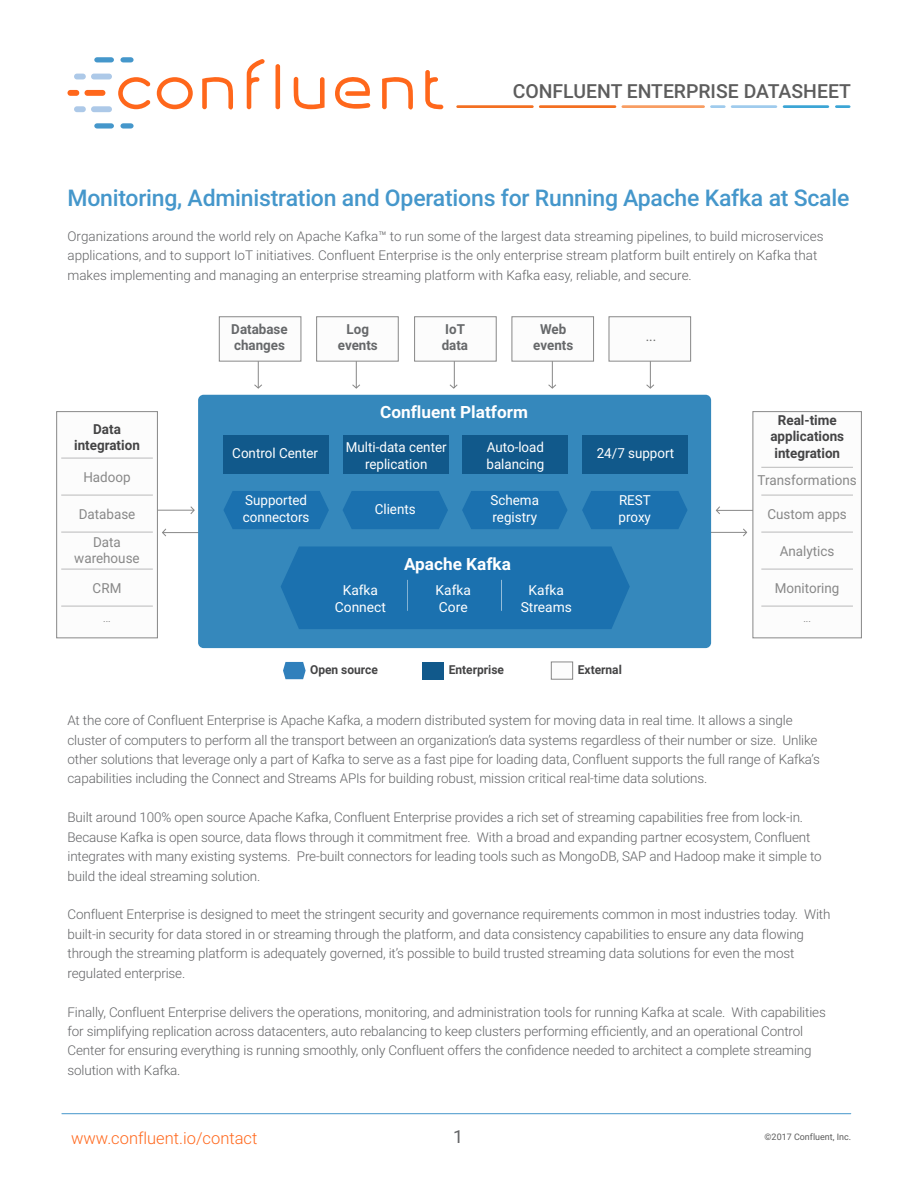
<style>
.page{position:relative;width:918px;height:1188px;background:#fff}
.page>*{position:absolute;margin:0;border:0;box-sizing:border-box;transform-origin:0 0}
.t1{font:500 22.95px "Roboto";letter-spacing:-.01em;color:#4597cb}
.t2{font:500 19.5px "Roboto";color:#5d5d5d}
.t3{font:18px "Roboto";color:#636466}
.t4{font:700 16.95px "Roboto";color:#fff}
.t5{font:300 16.5px "Roboto";color:#ff671b}
.t6{font:13.8px/16.5px "Roboto";color:#fff}
.t7{font:13.8px/27.8px "Roboto";color:#888;text-align:center}
.t8{font:700 13.8px/16.5px "Roboto";color:#444445;text-align:center}
.t9{font:700 13.8px/16.5px "Roboto";color:#66686a;text-align:center}
.t10{font:13.8px "Roboto";color:#6d6e6e}
.t11{font:300 13.5px/19.4px "Roboto";letter-spacing:-.01em;color:#636466}
.t12{font:700 12.3px "Roboto";color:#444445}
.t13{font:9.9px "Roboto";color:#888}
.t14{font:9px "Roboto";color:#5d5d5d}
</style>
<div class="page">
<hr style="left:62px;top:1113px;width:789px;height:1px;background:#4597cb">
<div style="left:68px;top:90px;width:11px;height:6px;background:#ff671b;border-radius:3px"></div>
<div style="left:85px;top:90px;width:20px;height:6px;background:#ff671b;border-radius:3px"></div>
<div style="left:74px;top:74px;width:12px;height:5px;background:#adc9e8;border-radius:3px"></div>
<div style="left:91px;top:74px;width:21px;height:5px;background:#adc9e8;border-radius:3px"></div>
<div style="left:74px;top:106px;width:12px;height:6px;background:#adc9e8;border-radius:3px"></div>
<div style="left:91px;top:106px;width:21px;height:6px;background:#adc9e8;border-radius:3px"></div>
<div style="left:94px;top:57px;width:20px;height:5px;background:#4597cb;border-radius:3px"></div>
<div style="left:120px;top:57px;width:14px;height:5px;background:#4597cb;border-radius:3px"></div>
<div style="left:94px;top:123px;width:20px;height:6px;background:#4597cb;border-radius:3px"></div>
<div style="left:120px;top:123px;width:14px;height:6px;background:#4597cb;border-radius:3px"></div>
<svg style="left:157px;top:77px;width:36px;height:32px"></svg>
<svg style="left:118px;top:77px;width:32px;height:32px"></svg>
<svg style="left:202px;top:77px;width:31px;height:33px"></svg>
<svg style="left:247px;top:59px;width:18px;height:50px"></svg>
<hr style="left:276px;top:64px;width:4px;height:45px;background:#ff671b;border-radius:2px">
<svg style="left:293px;top:77px;width:32px;height:32px"></svg>
<svg style="left:382px;top:77px;width:31px;height:33px"></svg>
<svg style="left:335px;top:77px;width:35px;height:32px"></svg>
<svg style="left:425px;top:70px;width:18px;height:39px"></svg>
<svg style="left:456px;top:105px;width:160px;height:3px"></svg>
<svg style="left:622px;top:105px;width:155px;height:3px"></svg>
<svg style="left:783px;top:105px;width:46px;height:3px"></svg>
<svg style="left:835px;top:105px;width:15px;height:3px"></svg>
<hr style="left:163px;top:532px;width:40px;height:1px;background:#888">
<svg style="left:162px;top:528px;width:5px;height:9px"></svg>
<hr style="left:706px;top:532px;width:41px;height:1px;background:#888">
<svg style="left:743px;top:528px;width:4px;height:9px"></svg>
<div style="left:198px;top:395px;width:513px;height:253px;background:#3588bc;border-radius:5px"></div>
<div style="left:223px;top:436px;width:106px;height:38px;background:#11598b"></div>
<div style="left:343px;top:436px;width:106px;height:38px;background:#11598b"></div>
<div style="left:463px;top:436px;width:105px;height:38px;background:#11598b"></div>
<div style="left:582px;top:436px;width:106px;height:38px;background:#11598b"></div>
<div style="left:281px;top:546px;width:349px;height:83px;background:#1b71af"></div>
<hr style="left:407px;top:580px;width:1px;height:31px;background:#fff">
<hr style="left:501px;top:580px;width:1px;height:31px;background:#fff">
<svg style="left:224px;top:491px;width:105px;height:38px;background:#1d72b0"></svg>
<svg style="left:343px;top:491px;width:105px;height:38px;background:#1d72b0"></svg>
<svg style="left:462px;top:491px;width:105px;height:38px;background:#1d72b0"></svg>
<svg style="left:582px;top:491px;width:105px;height:38px;background:#1d72b0"></svg>
<div style="left:56px;top:411px;width:102px;height:227px;border:1px solid #888"></div>
<hr style="left:61px;top:458px;width:92px;height:1px;background:#b9b9ba">
<hr style="left:61px;top:495px;width:92px;height:1px;background:#b9b9ba">
<hr style="left:61px;top:532px;width:92px;height:1px;background:#b9b9ba">
<hr style="left:61px;top:569px;width:92px;height:1px;background:#b9b9ba">
<hr style="left:61px;top:606px;width:92px;height:1px;background:#b9b9ba">
<div style="left:219px;top:317px;width:82px;height:44px;border:1px solid #888"></div>
<div style="left:609px;top:317px;width:82px;height:44px;border:1px solid #888"></div>
<svg style="left:254px;top:361px;width:8px;height:28px"></svg>
<svg style="left:352px;top:361px;width:9px;height:28px"></svg>
<svg style="left:449px;top:361px;width:9px;height:28px"></svg>
<svg style="left:548px;top:361px;width:9px;height:28px"></svg>
<svg style="left:646px;top:361px;width:9px;height:28px"></svg>
<hr style="left:158px;top:510px;width:36px;height:1px;background:#888">
<svg style="left:190px;top:506px;width:5px;height:8px"></svg>
<hr style="left:716px;top:510px;width:37px;height:1px;background:#888">
<svg style="left:716px;top:506px;width:4px;height:8px"></svg>
<svg style="left:283px;top:662px;width:23px;height:17px"></svg>
<div style="left:422px;top:662px;width:21px;height:17px;background:#11598b"></div>
<div style="left:551px;top:662px;width:22px;height:17px;border:1px solid #888"></div>
<div style="left:753px;top:411px;width:109px;height:227px;border:1px solid #888"></div>
<hr style="left:761px;top:467px;width:92px;height:1px;background:#b9b9ba">
<hr style="left:761px;top:495px;width:92px;height:1px;background:#b9b9ba">
<hr style="left:761px;top:532px;width:92px;height:1px;background:#b9b9ba">
<hr style="left:761px;top:569px;width:92px;height:1px;background:#b9b9ba">
<hr style="left:761px;top:606px;width:92px;height:1px;background:#b9b9ba">
<h2 class="t2" style="left:513px;top:78px;width:340px">CONFLUENT ENTERPRISE DATASHEET</h2>
<h1 class="t1" style="left:68px;top:182px;width:784px">Monitoring, Administration and Operations for Running Apache Kafka at Scale</h1>
<p class="t11" style="left:68px;top:226px;width:758px">Organizations around the world rely on Apache Kafka™ to run some of the largest data streaming pipelines, to build microservices applications, and to support IoT initiatives. Confluent Enterprise is the only enterprise stream platform built entirely on Kafka that makes implementing and managing an enterprise streaming platform with Kafka easy, reliable, and secure.</p>
<p class="t8" style="left:74px;top:420px;width:67px">Data integration</p>
<p class="t7" style="left:83px;top:463px;width:49px">Hadoop</p>
<p class="t7" style="left:79px;top:500px;width:58px">Database<br>Data</p>
<p class="t7" style="left:74px;top:543px;width:67px;line-height:29.7px">warehouse<br>CRM</p>
<p class="t13" style="left:103px;top:612px;width:9px">...</p>
<p class="t9" style="left:231px;top:320px;width:58px;text-align:left">Database changes</p>
<p class="t9" style="left:533px;top:320px;width:41px">Web events</p>
<p class="t9" style="left:338px;top:320px;width:41px">Log events</p>
<p class="t9" style="left:442px;top:320px;width:28px;text-align:left">IoT data</p>
<p class="t4" style="left:380px;top:400px;width:149px">Confluent Platform</p>
<p class="t10" style="left:646px;top:327px;width:12px">...</p>
<p class="t6" style="left:232px;top:444px;width:87px">Control Center</p>
<p class="t6" style="left:346px;top:439px;width:102px;text-align:center">Multi-data center replication</p>
<p class="t6" style="left:487px;top:439px;width:59px">Auto-load balancing</p>
<p class="t6" style="left:597px;top:444px;width:79px">24/7 support</p>
<p class="t6" style="left:243px;top:491px;width:68px">Supported connectors</p>
<p class="t6" style="left:375px;top:501px;width:42px">Clients</p>
<p class="t6" style="left:491px;top:491px;width:50px">Schema registry</p>
<p class="t6" style="left:619px;top:491px;width:34px">REST proxy</p>
<p class="t4" style="left:404px;top:553px;width:108px">Apache Kafka</p>
<p class="t6" style="left:335px;top:582px;width:53px;text-align:center">Kafka<br>Connect</p>
<p class="t6" style="left:436px;top:582px;width:37px">Kafka<br>Core</p>
<p class="t6" style="left:521px;top:582px;width:53px;text-align:center">Kafka<br>Streams</p>
<p class="t12" style="left:310px;top:661px;width:69px">Open source</p>
<p class="t12" style="left:449px;top:661px;width:57px">Enterprise</p>
<p class="t12" style="left:578px;top:661px;width:46px">External</p>
<p class="t8" style="left:770px;top:411px;width:75px">Real-time applications integration</p>
<p class="t7" style="left:758px;top:466px;width:101px">Transformations</p>
<p class="t7" style="left:767px;top:500px;width:81px">Custom apps</p>
<p class="t7" style="left:780px;top:537px;width:56px">Analytics</p>
<p class="t7" style="left:775px;top:574px;width:66px">Monitoring</p>
<p class="t13" style="left:803px;top:612px;width:9px">...</p>
<p class="t11" style="left:68px;top:710px;width:754px">At the core of Confluent Enterprise is Apache Kafka, a modern distributed system for moving data in real time. It allows a single cluster of computers to perform all the transport between an organization’s data systems regardless of their number or size. Unlike other solutions that leverage only a part of Kafka to serve as a fast pipe for loading data, Confluent supports the full range of Kafka’s capabilities including the Connect and Streams APIs for building robust, mission critical real-time data solutions.</p>
<p class="t11" style="left:68px;top:807px;width:756px">Built around 100% open source Apache Kafka, Confluent Enterprise provides a rich set of streaming capabilities free from lock-in.<br>Because Kafka is open source, data flows through it commitment free. With a broad and expanding partner ecosystem, Confluent integrates with many existing systems. Pre-built connectors for leading tools such as MongoDB, SAP and Hadoop make it simple to build the ideal streaming solution.</p>
<p class="t11" style="left:68px;top:904px;width:764px">Confluent Enterprise is designed to meet the stringent security and governance requirements common in most industries today. With built-in security for data stored in or streaming through the platform, and data consistency capabilities to ensure any data flowing through the streaming platform is adequately governed, it’s possible to build trusted streaming data solutions for even the most regulated enterprise.</p>
<p class="t11" style="left:68px;top:1002px;width:760px">Finally, Confluent Enterprise delivers the operations, monitoring, and administration tools for running Kafka at scale. With capabilities for simplifying replication across datacenters, auto rebalancing to keep clusters performing efficiently, and an operational Control Center for ensuring everything is running smoothly, only Confluent offers the confidence needed to architect a complete streaming solution with Kafka.</p>
<p class="t5" style="left:71px;top:1126px;width:188px">www.confluent.io/contact</p>
<h3 class="t3" style="left:453px;top:1124px;width:12px">1</h3>
<p class="t14" style="left:765px;top:1131px;width:88px">©2017 Confluent, Inc.</p>
</div>
